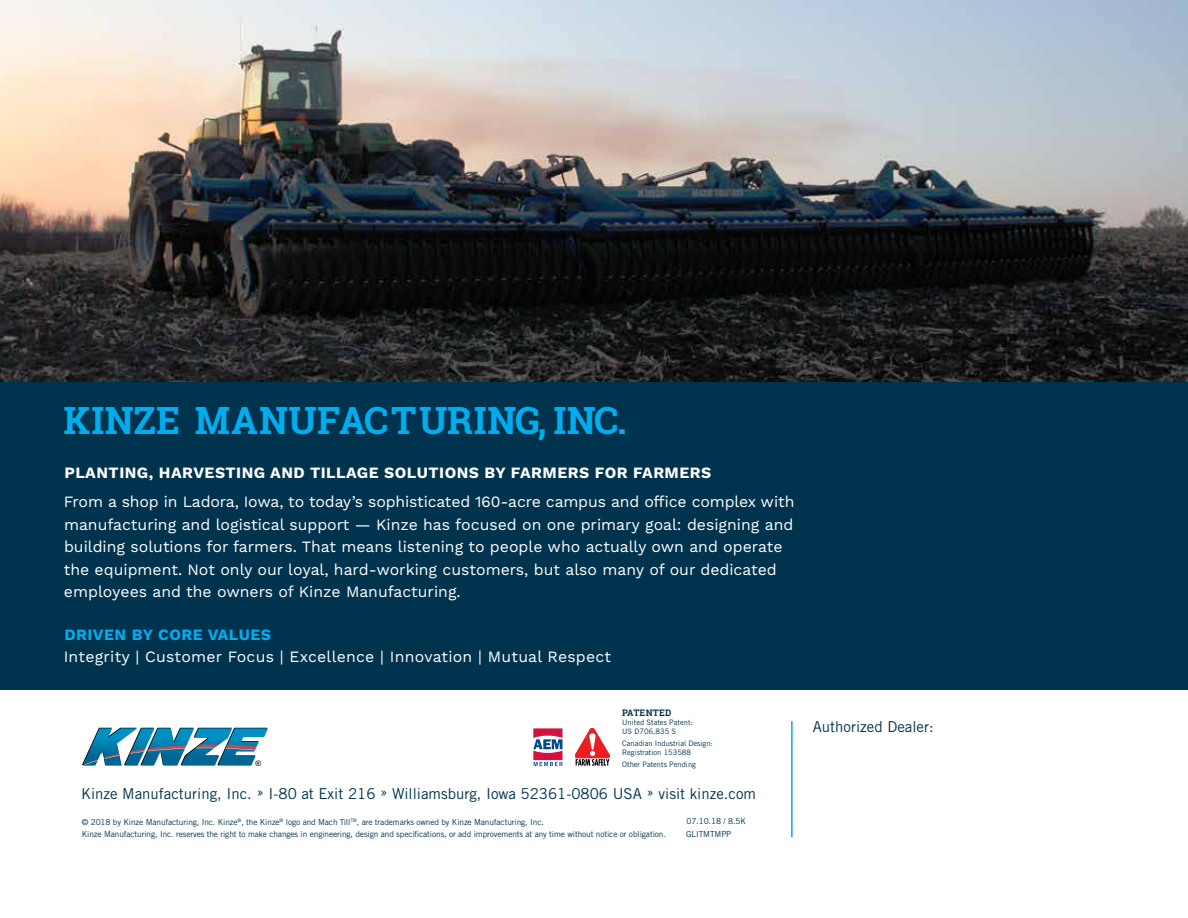
<style>
.page{position:relative;width:1188px;height:918px;background:#fff}
.page>*{position:absolute;margin:0;border:0;box-sizing:border-box;transform-origin:0 0}
.t1{font:700 37.5px "Roboto Slab";letter-spacing:.01em;color:#00aeef}
.t2{font:15.75px/22.5px "Work Sans";color:#fff}
.t3{font:700 15.75px "Work Sans";letter-spacing:.03em;color:#fff}
.t4{font:700 15.75px "Work Sans";letter-spacing:.03em;color:#00aeef}
.t5{font:15px "Trade Gothic LT Std";color:#00334e}
.t6{font:700 9px "Roboto Slab";letter-spacing:.03em;color:#00334e}
.t7{font:8.25px/12.3px "Trade Gothic LT Std";letter-spacing:-.01em;color:#00334e}
.t8{font:7.65px "Arial";color:#000}
.t9{font:7.5px/9px "Trade Gothic LT Std";color:#00334e}
</style>
<div class="page">
<img style="left:0;top:0;width:1188px;height:602px">
<svg style="left:575px;top:728px;width:35px;height:38px"></svg>
<svg style="left:533px;top:728px;width:30px;height:38px"></svg>
<hr style="left:791px;top:721px;width:2px;height:116px;background:#00aeef">
<div style="left:1px;top:383px;width:1187px;height:307px;background:#00334e"></div>
<svg style="left:82px;top:728px;width:186px;height:38px"></svg>
<h1 class="t1" style="left:63px;top:395px;width:565px">KINZE MANUFACTURING, INC.</h1>
<p class="t3" style="left:64px;top:463px;width:648px">PLANTING, HARVESTING AND TILLAGE SOLUTIONS BY FARMERS FOR FARMERS</p>
<p class="t2" style="left:64px;top:491px;width:732px">From a shop in Ladora, Iowa, to today’s sophisticated 160-acre campus and office complex with manufacturing and logistical support — Kinze has focused on one primary goal: designing and building solutions for farmers. That means listening to people who actually own and operate the equipment. Not only our loyal, hard-working customers, but also many of our dedicated employees and the owners of Kinze Manufacturing.</p>
<p class="t4" style="left:64px;top:625px;width:208px">DRIVEN BY CORE VALUES</p>
<p class="t2" style="left:64px;top:647px;width:549px">Integrity | Customer Focus | Excellence | Innovation | Mutual Respect</p>
<p class="t8" style="left:255px;top:758px;width:7px">®</p>
<p class="t6" style="left:622px;top:706px;width:51px">PATENTED</p>
<p class="t9" style="left:622px;top:717px;width:72px">United States Patent:<br>US D706,835 S</p>
<p class="t9" style="left:622px;top:738px;width:92px">Canadian Industrial Design:<br>Registration 153588</p>
<p class="t9" style="left:622px;top:759px;width:75px">Other Patents Pending</p>
<p class="t5" style="left:81px;top:784px;width:676px">Kinze Manufacturing, Inc. » I-80 at Exit 216 » Williamsburg, Iowa 52361-0806 USA » visit kinze.com</p>
<p class="t7" style="left:82px;top:816px;width:586px">© 2018 by Kinze Manufacturing, Inc. Kinze<sup>®</sup>, the Kinze<sup>®</sup> logo and Mach Till<sup>TM</sup>, are trademarks owned by Kinze Manufacturing, Inc.<br>Kinze Manufacturing, Inc. reserves the right to make changes in engineering, design and specifications, or add improvements at any time without notice or obligation.</p>
<p class="t7" style="left:686px;top:815px;width:61px;line-height:12.8px">07.10.18 / 8.5K<br>GLITMTMPP</p>
<p class="t5" style="left:813px;top:718px;width:122px">Authorized Dealer:</p>
</div>
